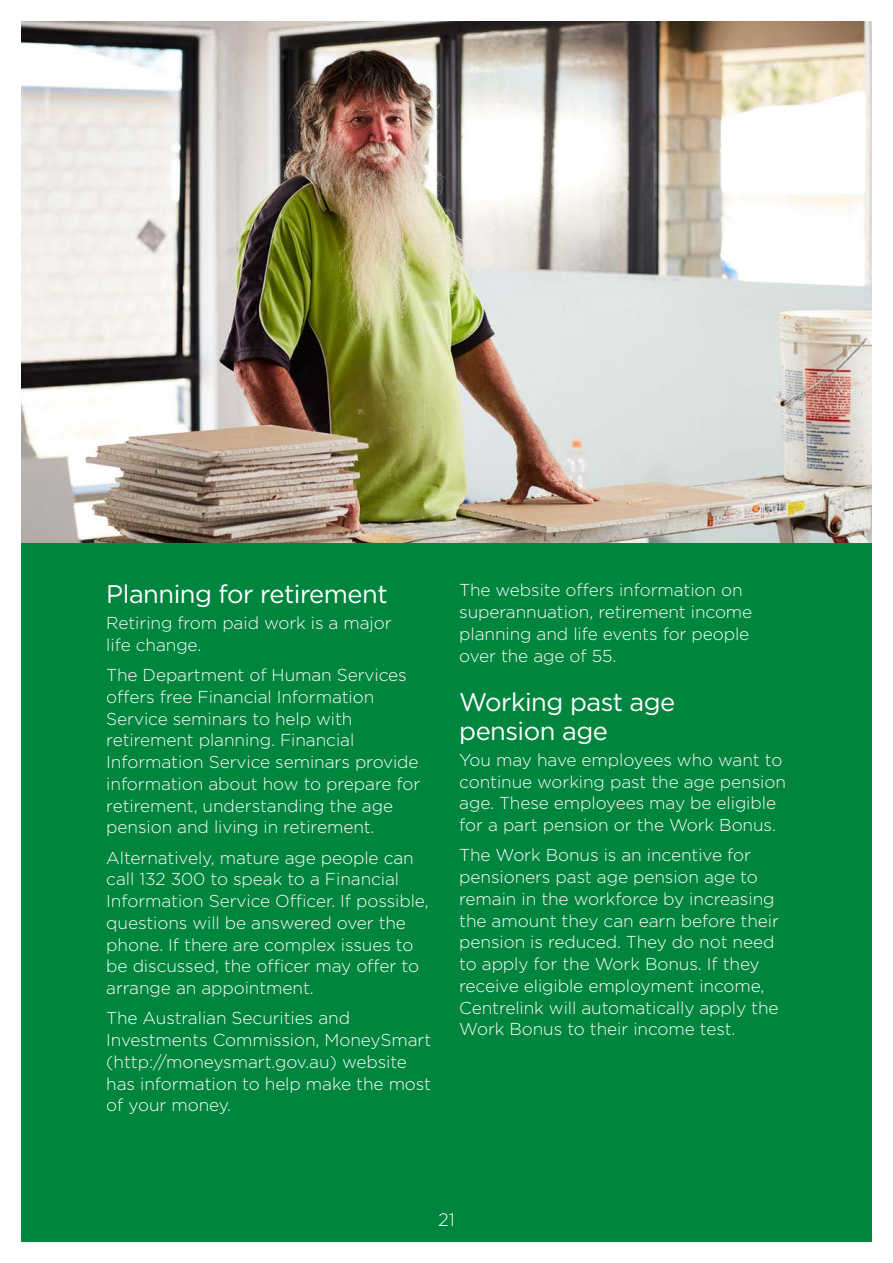
<style>
.page{position:relative;width:893px;height:1263px;background:#fff}
.page>*{position:absolute;margin:0;border:0;box-sizing:border-box;transform-origin:0 0}
.t1{font:25.5px/28.5px "Gotham";letter-spacing:-.02em;color:#fff}
.t2{font:300 18px "Gotham";color:#fff}
.CC_Body{font:300 17.25px/21.8px "Gotham";letter-spacing:-.005em;color:#fff}
</style>
<div class="page">
<div style="left:21px;top:542px;width:851px;height:700px;background:#00853e"></div>
<img style="left:21px;top:21px;width:851px;height:521px">
<h2 class="t1" style="left:106px;top:579px;width:283px">Planning for retirement</h2>
<p class="CC_Body" style="left:106px;top:611px;width:287px">Retiring from paid work is a major life change.</p>
<p class="CC_Body" style="left:106px;top:663px;width:316px">The Department of Human Services offers free Financial Information Service seminars to help with retirement planning. Financial Information Service seminars provide information about how to prepare for retirement, understanding the age pension and living in retirement.</p>
<p class="CC_Body" style="left:106px;top:846px;width:324px">Alternatively, mature age people can call 132 300 to speak to a Financial Information Service Officer. If possible, questions will be answered over the phone. If there are complex issues to be discussed, the officer may offer to arrange an appointment.</p>
<p class="CC_Body" style="left:106px;top:1007px;width:326px">The Australian Securities and<br>Investments Commission, MoneySmart (http://moneysmart.gov.au) website has information to help make the most of your money.</p>
<p class="CC_Body" style="left:459px;top:579px;width:295px">The website offers information on superannuation, retirement income planning and life events for people over the age of 55.</p>
<h2 class="t1" style="left:459px;top:688px;width:218px">Working past age pension age</h2>
<p class="CC_Body" style="left:459px;top:748px;width:328px">You may have employees who want to continue working past the age pension age. These employees may be eligible for a part pension or the Work Bonus.</p>
<p class="CC_Body" style="left:459px;top:844px;width:321px">The Work Bonus is an incentive for pensioners past age pension age to remain in the workforce by increasing the amount they can earn before their pension is reduced. They do not need to apply for the Work Bonus. If they receive eligible employment income, Centrelink will automatically apply the Work Bonus to their income test.</p>
<p class="t2" style="left:438px;top:1208px;width:18px">21</p>
</div>
